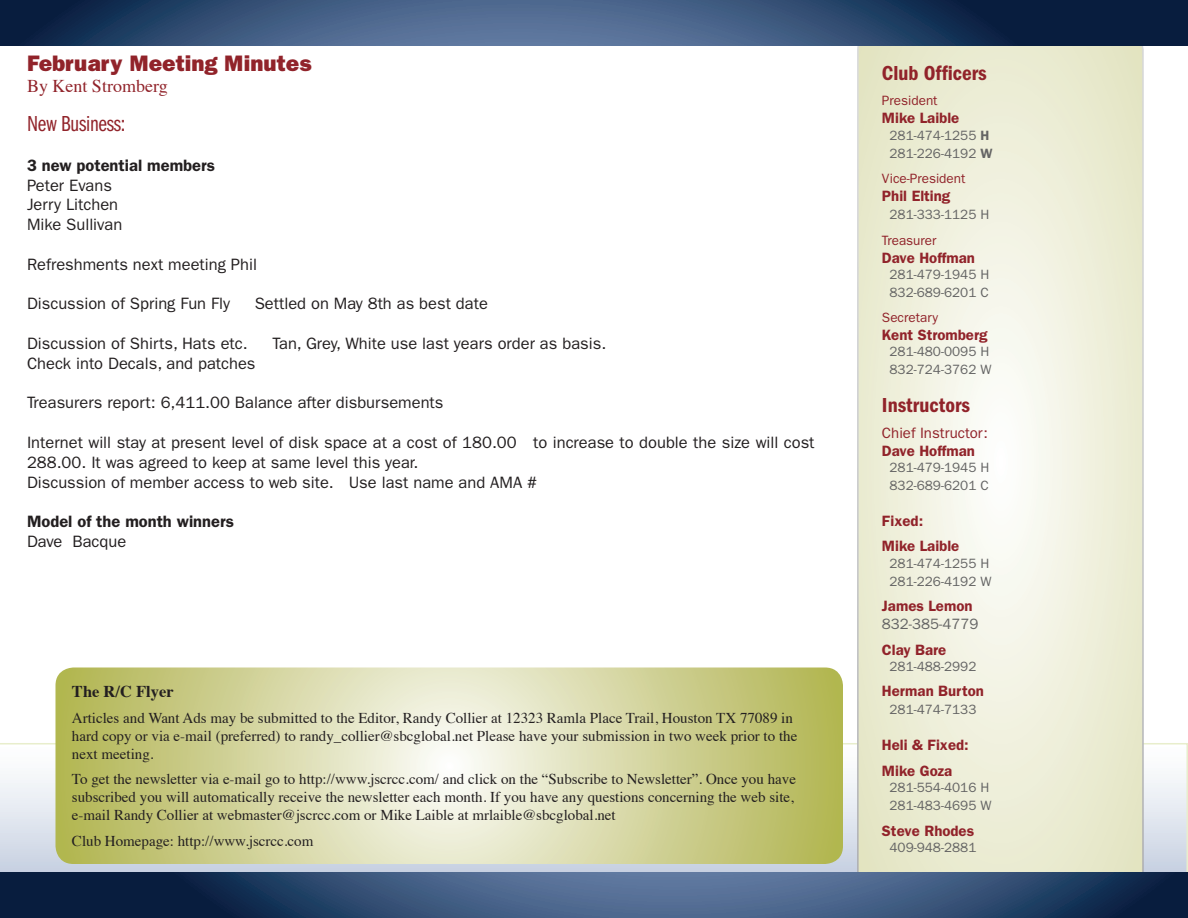
<style>
.page{position:relative;width:1188px;height:918px;background:#fff}
.page>*{position:absolute;margin:0;border:0;box-sizing:border-box;transform-origin:0 0}
.t1{font:800 22.5px "Franklin Gothic";color:#91232a}
.t2{font:22.5px "Franklin Gothic Book Cmpr";letter-spacing:-.01em;color:#91232a}
.t3{font:600 condensed 21px "Franklin Gothic";color:#91232a}
.t4{font:18px "Times";color:#91232a}
.t5{font:16.5px/19.8px "Franklin Gothic";color:#231f20}
.t6{font:600 16.5px "Franklin Gothic";color:#231f20}
.t7{font:700 16.5px "Times";color:#231f20}
.t8{font:15px/18px "Times";color:#231f20}
.t9{font:600 15px "Franklin Gothic";color:#91232a}
.t10{font:15px "Franklin Gothic";color:#91232a}
.t11{font:15px "Franklin Gothic";color:#646464}
.t12{font:13.5px "Franklin Gothic";color:#646464}
.t13{font:13.5px "Franklin Gothic";color:#91232a}
.s1{font-weight:600}
</style>
<div class="page">
<svg style="left:0;top:743px;width:1188px;height:129px"></svg>
<svg style="left:860px;top:46px;width:281px;height:826px;background:#eeefdb"></svg>
<div style="left:857px;top:32px;width:287px;height:859px;border:2px solid #fff;border-radius:18px"></div>
<svg style="left:55px;top:668px;width:788px;height:196px;background:#d3d59e"></svg>
<svg style="left:3px;top:872px;width:1185px;height:46px;background:#314a6f"></svg>
<svg style="left:0;top:0;width:1188px;height:46px;background:#304a6f"></svg>
<hr style="left:0;top:872px;width:3px;height:46px;background:#081d3e">
<p class="t1" style="left:27px;top:50px;width:286px">February Meeting Minutes</p>
<p class="t4" style="left:27px;top:69px;width:142px">By Kent Stromberg</p>
<p class="t2" style="left:27px;top:111px;width:100px">New Business:</p>
<p class="t6" style="left:27px;top:155px;width:190px">3 new potential members</p>
<p class="t5" style="left:27px;top:175px;width:87px">Peter Evans</p>
<p class="t5" style="left:27px;top:195px;width:93px">Jerry Litchen</p>
<p class="t5" style="left:27px;top:215px;width:97px">Mike Sullivan</p>
<p class="t5" style="left:27px;top:254px;width:232px">Refreshments next meeting Phil</p>
<p class="t5" style="left:27px;top:294px;width:204px">Discussion of Spring Fun Fly</p>
<p class="t5" style="left:255px;top:294px;width:235px">Settled on May 8th as best date</p>
<p class="t5" style="left:27px;top:334px;width:222px">Discussion of Shirts, Hats etc.</p>
<p class="t5" style="left:273px;top:334px;width:335px">Tan, Grey, White use last years order as basis.</p>
<p class="t5" style="left:27px;top:353px;width:230px">Check into Decals, and patches</p>
<p class="t5" style="left:27px;top:393px;width:418px">Treasurers report: 6,411.00 Balance after disbursements</p>
<p class="t5" style="left:27px;top:433px;width:789px">Internet will stay at present level of disk space at a cost of 180.00 to increase to double the size will cost<br>288.00. It was agreed to keep at same level this year.</p>
<p class="t5" style="left:27px;top:472px;width:512px">Discussion of member access to web site. Use last name and AMA #</p>
<p class="t6" style="left:27px;top:512px;width:209px">Model of the month winners</p>
<p class="t5" style="left:27px;top:532px;width:101px">Dave Bacque</p>
<p class="t7" style="left:72px;top:676px;width:103px">The R/C Flyer</p>
<p class="t8" style="left:72px;top:708px;width:727px">Articles and Want Ads may be submitted to the Editor, Randy Collier at 12323 Ramla Place Trail, Houston TX 77089 in hard copy or via e-mail (preferred) to randy_collier@sbcglobal.net Please have your submission in two week prior to the next meeting.</p>
<p class="t8" style="left:72px;top:769px;width:726px">To get the newsletter via e-mail go to http://www.jscrcc.com/ and click on the “Subscribe to Newsletter”. Once you have subscribed you will automatically receive the newsletter each month. If you have any questions concerning the web site, e-mail Randy Collier at webmaster@jscrcc.com or Mike Laible at mrlaible@sbcglobal.net</p>
<p class="t8" style="left:72px;top:831px;width:243px">Club Homepage: http://www.jscrcc.com</p>
<p class="t3" style="left:882px;top:61px;width:106px">Club Officers</p>
<p class="t13" style="left:882px;top:93px;width:57px">President</p>
<p class="t9" style="left:882px;top:109px;width:79px">Mike Laible</p>
<p class="t12" style="left:889px;top:127px;width:101px">281-474-1255 <span class="s1">H</span></p>
<p class="t12" style="left:889px;top:145px;width:105px">281-226-4192 <span class="s1">W</span></p>
<p class="t13" style="left:882px;top:171px;width:85px">Vice-President</p>
<p class="t9" style="left:882px;top:187px;width:70px">Phil Elting</p>
<p class="t12" style="left:889px;top:207px;width:101px">281-333-1125 H</p>
<p class="t13" style="left:882px;top:232px;width:56px">Treasurer</p>
<p class="t9" style="left:882px;top:249px;width:94px">Dave Hoffman</p>
<p class="t12" style="left:889px;top:266px;width:101px">281-479-1945 H</p>
<p class="t12" style="left:889px;top:284px;width:101px">832-689-6201 C</p>
<p class="t13" style="left:882px;top:310px;width:58px">Secretary</p>
<p class="t9" style="left:882px;top:326px;width:107px">Kent Stromberg</p>
<p class="t12" style="left:889px;top:344px;width:101px">281-480-0095 H</p>
<p class="t12" style="left:889px;top:362px;width:104px">832-724-3762 W</p>
<p class="t3" style="left:882px;top:393px;width:90px">Instructors</p>
<p class="t10" style="left:882px;top:424px;width:107px">Chief Instructor:</p>
<p class="t9" style="left:882px;top:442px;width:94px">Dave Hoffman</p>
<p class="t12" style="left:889px;top:460px;width:101px">281-479-1945 H</p>
<p class="t12" style="left:889px;top:478px;width:101px">832-689-6201 C</p>
<p class="t9" style="left:882px;top:512px;width:43px">Fixed:</p>
<p class="t9" style="left:882px;top:537px;width:79px">Mike Laible</p>
<p class="t12" style="left:889px;top:555px;width:101px">281-474-1255 H</p>
<p class="t12" style="left:889px;top:573px;width:104px">281-226-4192 W</p>
<p class="t9" style="left:882px;top:597px;width:92px">James Lemon</p>
<p class="t11" style="left:882px;top:615px;width:98px">832-385-4779</p>
<p class="t9" style="left:882px;top:641px;width:66px">Clay Bare</p>
<p class="t12" style="left:889px;top:659px;width:88px">281-488-2992</p>
<p class="t9" style="left:882px;top:682px;width:104px">Herman Burton</p>
<p class="t12" style="left:889px;top:702px;width:88px">281-474-7133</p>
<p class="t9" style="left:882px;top:736px;width:88px">Heli &amp; Fixed:</p>
<p class="t9" style="left:882px;top:762px;width:72px">Mike Goza</p>
<p class="t12" style="left:889px;top:780px;width:101px">281-554-4016 H</p>
<p class="t12" style="left:889px;top:798px;width:104px">281-483-4695 W</p>
<p class="t9" style="left:882px;top:822px;width:94px">Steve Rhodes</p>
<p class="t12" style="left:889px;top:839px;width:88px">409-948-2881</p>
</div>
